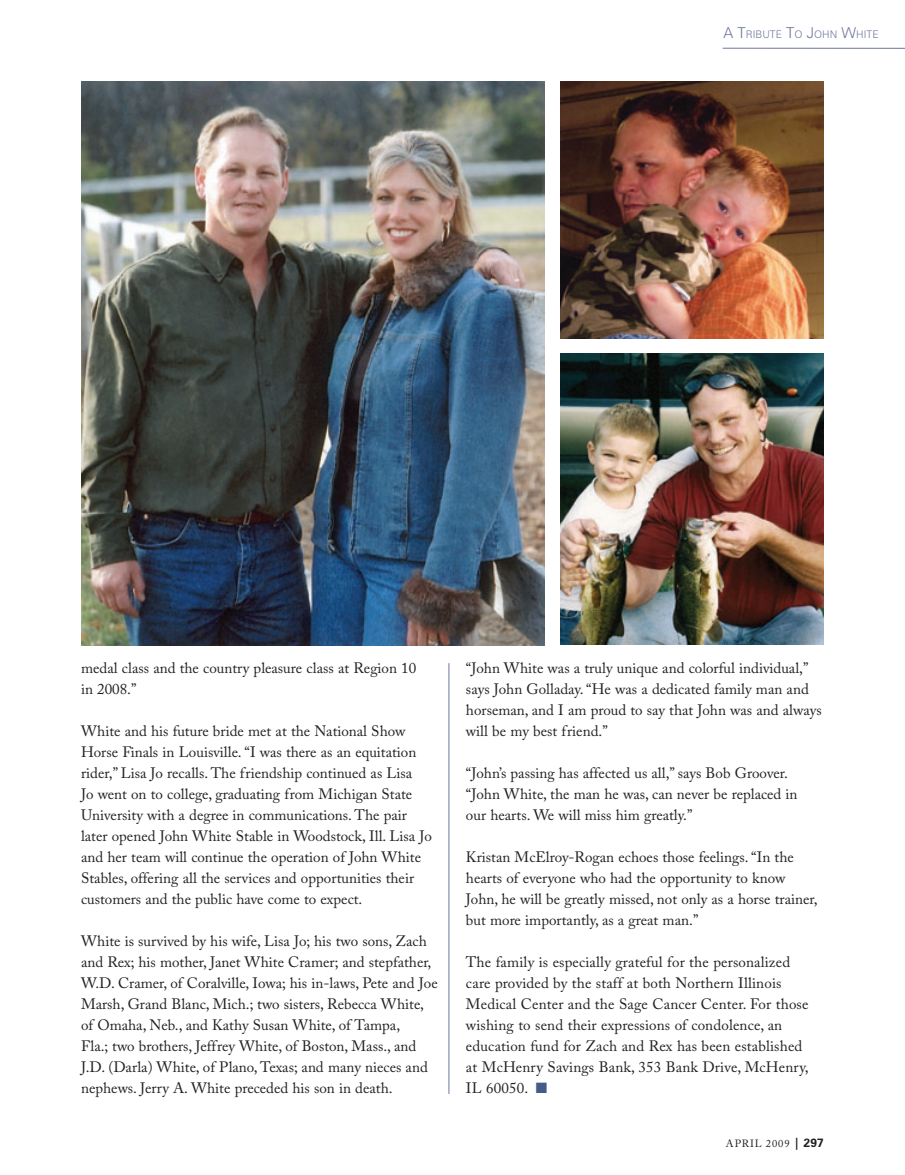
<style>
.page{position:relative;width:905px;height:1175px;background:#fff}
.page>*{position:absolute;margin:0;border:0;box-sizing:border-box;transform-origin:0 0}
.t1{font:15px/21px "Adobe Caslon Pro";color:#231f20}
.t2{font:300 10.5px "Zurich BT";color:#6d769a}
.t3{font:10.5px "Adobe Caslon Pro";letter-spacing:.085em;color:#231f20}
.s1{font-size:15px}
.s2{color:#435b85}
.s3{font-family:"Zurich BT";font-weight:700;font-size:12px}
</style>
<div class="page">
<hr style="left:722px;top:48px;width:182px;height:1px;background:#6d769a">
<hr style="left:448px;top:663px;width:1px;height:431px;background:#6d769a">
<img style="left:560px;top:354px;width:264px;height:290px">
<img style="left:560px;top:81px;width:264px;height:258px">
<img style="left:81px;top:81px;width:463px;height:564px">
<p class="t2" style="left:723px;top:28px;width:157px"><span class="s1">A T</span>RIBUTE <span class="s1">T</span>O <span class="s1">J</span>OHN <span class="s1">W</span>HITE</p>
<p class="t1" style="left:81px;top:657px;width:336px">medal class and the country pleasure class at Region 10 in 2008.”</p>
<p class="t1" style="left:81px;top:720px;width:352px">White and his future bride met at the National Show Horse Finals in Louisville. “I was there as an equitation rider,” Lisa Jo recalls. The friendship continued as Lisa<br>Jo went on to college, graduating from Michigan State University with a degree in communications. The pair later opened John White Stable in Woodstock, Ill. Lisa Jo and her team will continue the operation of John White Stables, offering all the services and opportunities their customers and the public have come to expect.</p>
<p class="t1" style="left:81px;top:930px;width:358px">White is survived by his wife, Lisa Jo; his two sons, Zach and Rex; his mother, Janet White Cramer; and stepfather, W.D. Cramer, of Coralville, Iowa; his in-laws, Pete and Joe Marsh, Grand Blanc, Mich.; two sisters, Rebecca White, of Omaha, Neb., and Kathy Susan White, of Tampa,<br>Fla.; two brothers, Jeffrey White, of Boston, Mass., and J.D. (Darla) White, of Plano, Texas; and many nieces and nephews. Jerry A. White preceded his son in death.</p>
<p class="t1" style="left:466px;top:657px;width:357px">“John White was a truly unique and colorful individual,” says John Golladay. “He was a dedicated family man and horseman, and I am proud to say that John was and always will be my best friend.”</p>
<p class="t1" style="left:466px;top:762px;width:333px">“John’s passing has affected us all,” says Bob Groover. “John White, the man he was, can never be replaced in our hearts. We will miss him greatly.”</p>
<p class="t1" style="left:466px;top:846px;width:353px">Kristan McElroy-Rogan echoes those feelings. “In the hearts of everyone who had the opportunity to know John, he will be greatly missed, not only as a horse trainer, but more importantly, as a great man.”</p>
<p class="t1" style="left:466px;top:951px;width:344px">The family is especially grateful for the personalized care provided by the staff at both Northern Illinois Medical Center and the Sage Cancer Center. For those wishing to send their expressions of condolence, an education fund for Zach and Rex has been established at McHenry Savings Bank, 353 Bank Drive, McHenry, IL 60050. <span class="s2">■</span></p>
<p class="t3" style="left:726px;top:1137px;width:99px">APRIL 2009 <span class="s3">| 297</span></p>
</div>
